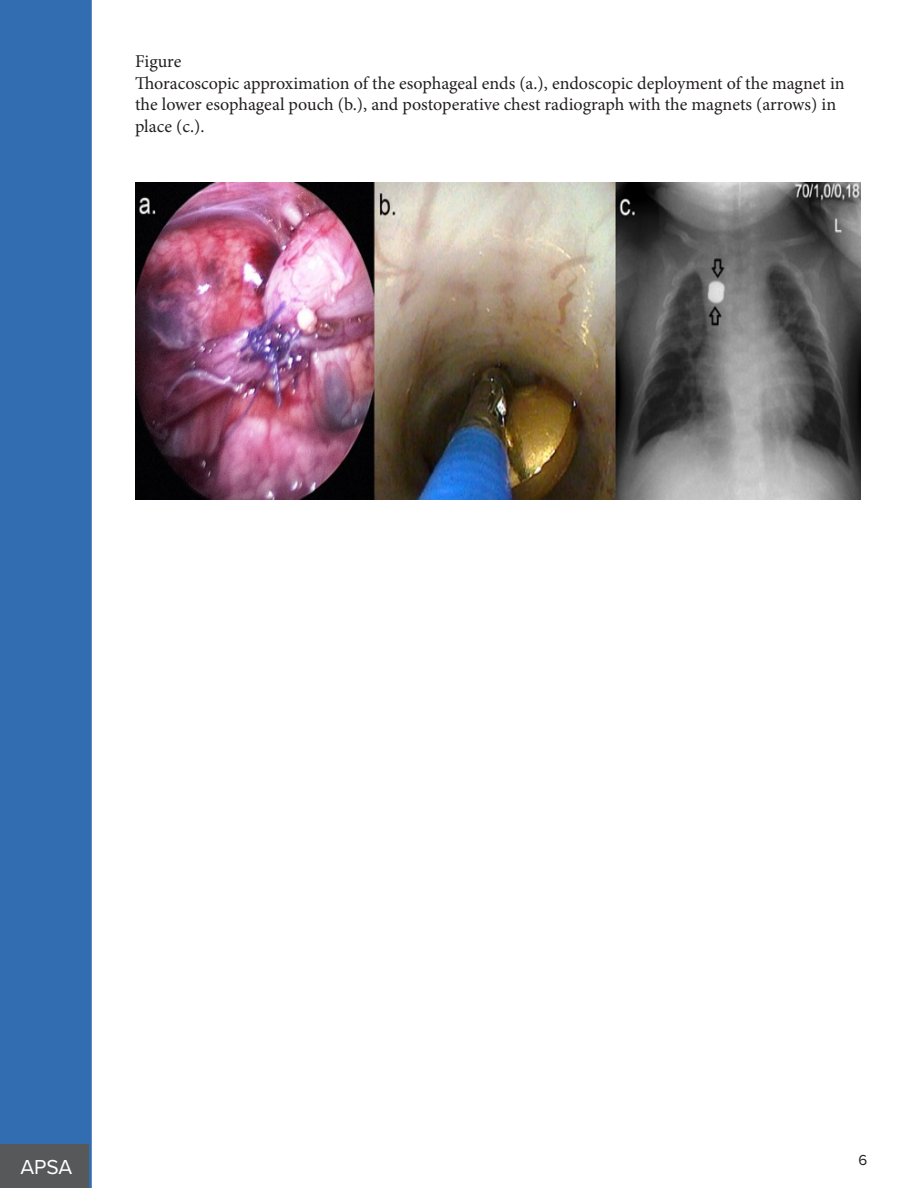
<style>
.page{position:relative;width:918px;height:1188px;background:#fff}
.page>*{position:absolute;margin:0;border:0;box-sizing:border-box;transform-origin:0 0}
.t1{font:21px "Proxima Nova";color:#fff}
.t2{font:18px/21.6px "Minion Pro";color:#231f20}
.t3{font:15px "Proxima Nova";color:#231f20}
</style>
<div class="page">
<div style="left:0;top:0;width:92px;height:1188px;background:#316db0"></div>
<div style="left:0;top:1145px;width:88px;height:43px;background:#57585a"></div>
<img style="left:135px;top:182px;width:725px;height:318px">
<p class="t2" style="left:135px;top:51px;width:48px">Figure</p>
<p class="t2" style="left:135px;top:72px;width:711px">Thoracoscopic approximation of the esophageal ends (a.), endoscopic deployment of the magnet in the lower esophageal pouch (b.), and postoperative chest radiograph with the magnets (arrows) in place (c.).</p>
<p class="t1" style="left:20px;top:1152px;width:54px">APSA</p>
<p class="t3" style="left:858px;top:1149px;width:10px">6</p>
</div>
